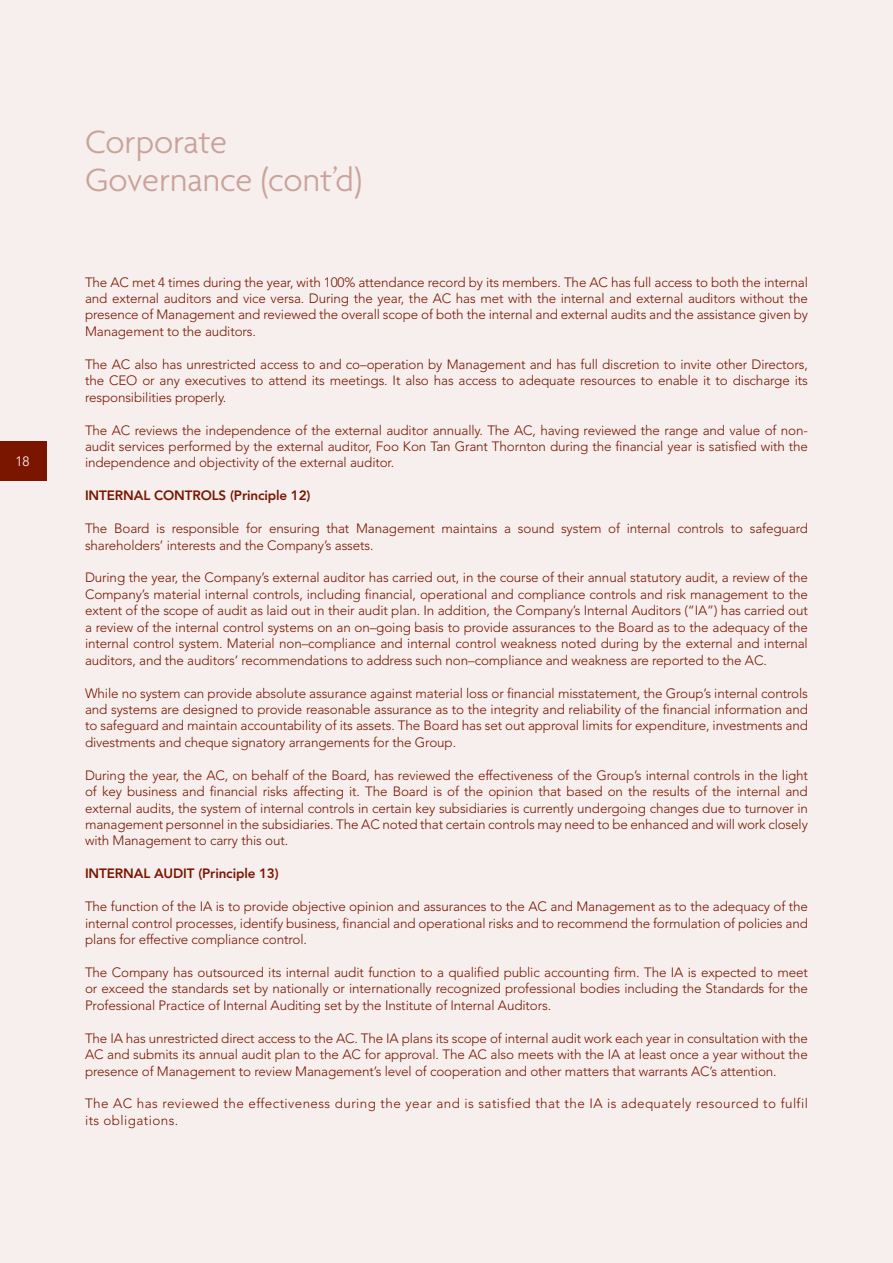
<style>
.page{position:relative;width:893px;height:1263px;background:#f6efed}
.page>*{position:absolute;margin:0;border:0;box-sizing:border-box;transform-origin:0 0}
.t1{font:300 34.8px/37.2px "Agenda";color:#caa299}
.t2{font:300 13.5px/16.5px "Avenir LT Std";letter-spacing:-.01em;color:#7a1600;text-align:justify}
.t3{font:300 13.5px/16.5px "Avenir LT Std";letter-spacing:.03em;color:#7a1600}
.t4{font:800 13.5px "Avenir LT Std";letter-spacing:-.01em;color:#7a1600}
.t5{font:300 13.5px "Avenir LT Std";color:#fff}
</style>
<div class="page">
<div style="left:0;top:441px;width:47px;height:39px;background:#7a1600"></div>
<p class="t5" style="left:16px;top:453px;width:16px">18</p>
<h1 class="t1" style="left:85px;top:123px;width:279px">Corporate<br>Governance (cont’d)</h1>
<p class="t2" style="left:85px;top:274px;width:724px">The AC met 4 times during the year, with 100% attendance record by its members. The AC has full access to both the internal and external auditors and vice versa. During the year, the AC has met with the internal and external auditors without the presence of Management and reviewed the overall scope of both the internal and external audits and the assistance given by Management to the auditors.</p>
<p class="t2" style="left:85px;top:356px;width:724px">The AC also has unrestricted access to and co–operation by Management and has full discretion to invite other Directors, the CEO or any executives to attend its meetings. It also has access to adequate resources to enable it to discharge its responsibilities properly.</p>
<p class="t2" style="left:85px;top:422px;width:724px">The AC reviews the independence of the external auditor annually. The AC, having reviewed the range and value of non&shy;audit services performed by the external auditor, Foo Kon Tan Grant Thornton during the financial year is satisfied with the independence and objectivity of the external auditor.</p>
<p class="t4" style="left:85px;top:488px;width:227px">INTERNAL CONTROLS (Principle 12)</p>
<p class="t2" style="left:85px;top:520px;width:724px">The Board is responsible for ensuring that Management maintains a sound system of internal controls to safeguard shareholders’ interests and the Company’s assets.</p>
<p class="t2" style="left:85px;top:570px;width:724px">During the year, the Company’s external auditor has carried out, in the course of their annual statutory audit, a review of the Company’s material internal controls, including financial, operational and compliance controls and risk management to the extent of the scope of audit as laid out in their audit plan. In addition, the Company’s Internal Auditors (“IA”) has carried out a review of the internal control systems on an on–going basis to provide assurances to the Board as to the adequacy of the internal control system. Material non–compliance and internal control weakness noted during by the external and internal auditors, and the auditors’ recommendations to address such non–compliance and weakness are reported to the AC.</p>
<p class="t2" style="left:85px;top:685px;width:724px">While no system can provide absolute assurance against material loss or financial misstatement, the Group’s internal controls and systems are designed to provide reasonable assurance as to the integrity and reliability of the financial information and to safeguard and maintain accountability of its assets. The Board has set out approval limits for expenditure, investments and divestments and cheque signatory arrangements for the Group.</p>
<p class="t2" style="left:85px;top:767px;width:724px">During the year, the AC, on behalf of the Board, has reviewed the effectiveness of the Group’s internal controls in the light of key business and financial risks affecting it. The Board is of the opinion that based on the results of the internal and external audits, the system of internal controls in certain key subsidiaries is currently undergoing changes due to turnover in management personnel in the subsidiaries. The AC noted that certain controls may need to be enhanced and will work closely with Management to carry this out.</p>
<p class="t4" style="left:85px;top:866px;width:195px">INTERNAL AUDIT (Principle 13)</p>
<p class="t2" style="left:85px;top:898px;width:724px">The function of the IA is to provide objective opinion and assurances to the AC and Management as to the adequacy of the internal control processes, identify business, financial and operational risks and to recommend the formulation of policies and plans for effective compliance control.</p>
<p class="t2" style="left:85px;top:964px;width:724px">The Company has outsourced its internal audit function to a qualified public accounting firm. The IA is expected to meet or exceed the standards set by nationally or internationally recognized professional bodies including the Standards for the Professional Practice of Internal Auditing set by the Institute of Internal Auditors.</p>
<p class="t2" style="left:85px;top:1030px;width:724px">The IA has unrestricted direct access to the AC. The IA plans its scope of internal audit work each year in consultation with the AC and submits its annual audit plan to the AC for approval. The AC also meets with the IA at least once a year without the presence of Management to review Management’s level of cooperation and other matters that warrants AC’s attention.</p>
<p class="t3" style="left:85px;top:1095px;width:724px">The AC has reviewed the effectiveness during the year and is satisfied that the IA is adequately resourced to fulfil its obligations.</p>
</div>
